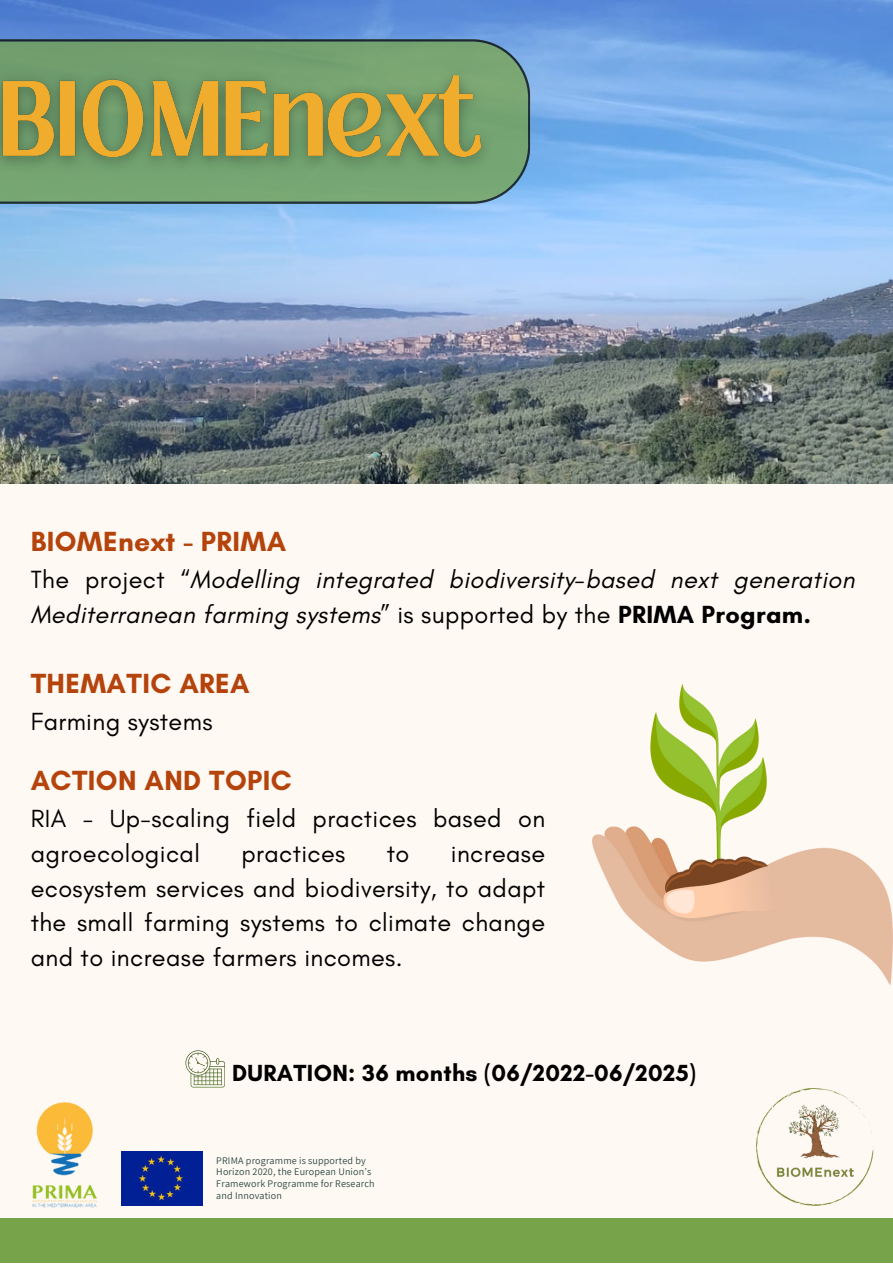
<style>
.page{position:relative;width:893px;height:1264px;background:#fff}
.page>*{position:absolute;margin:0;border:0;box-sizing:border-box;transform-origin:0 0}
.t1{font:700 28.2px "Glacial Indifference";letter-spacing:.015em;color:#b4430c}
.t2{font:25.2px/34.8px "Glacial Indifference";letter-spacing:.015em;color:#000}
.t3{font:italic 25.2px/34.8px "Glacial Indifference";letter-spacing:.015em;color:#000}
.t4{font:700 23.7px "Glacial Indifference";letter-spacing:.015em;color:#000}
.t5{font:10.05px/11.9px "Assistant";letter-spacing:.015em;color:#2b4743}
.s1{font-style:normal}
.s2{font-weight:700;font-style:normal}
</style>
<div class="page">
<div style="left:0;top:0;width:892px;height:1262px;background:#fff9f3"></div>
<img style="left:756px;top:1088px;width:117px;height:117px">
<img style="left:0;top:0;width:892px;height:483px">
<svg style="left:0;top:39px;width:530px;height:164px"></svg>
<img style="left:0;top:54px;width:503px;height:135px">
<img style="left:32px;top:1102px;width:101px;height:106px">
<img style="left:121px;top:1151px;width:82px;height:54px">
<div style="left:0;top:1217px;width:892px;height:45px;background:#77a34b"></div>
<img style="left:592px;top:684px;width:300px;height:300px">
<svg style="left:185px;top:1050px;width:40px;height:37px"></svg>
<p class="t1" style="left:31px;top:524px;width:257px">BIOMEnext - PRIMA</p>
<p class="t3" style="left:31px;top:562px;width:825px"><span class="s1">The project “</span>Modelling integrated biodiversity-based next generation<br>Mediterranean farming systems<span class="s1">” is supported by the</span> <span class="s2">PRIMA Program.</span></p>
<p class="t1" style="left:31px;top:666px;width:220px">THEMATIC AREA</p>
<p class="t2" style="left:31px;top:703px;width:183px">Farming systems</p>
<p class="t1" style="left:31px;top:763px;width:262px">ACTION AND TOPIC</p>
<p class="t2" style="left:31px;top:800px;width:516px">RIA - Up-scaling field practices based on agroecological</p>
<p class="t2" style="left:241px;top:835px;width:105px">practices</p>
<p class="t2" style="left:387px;top:835px;width:24px">to</p>
<p class="t2" style="left:31px;top:835px;width:516px;text-align:justify;text-indent:420px">increase ecosystem services and biodiversity, to adapt the small farming systems to climate change and to increase farmers incomes.</p>
<p class="t4" style="left:232px;top:1058px;width:465px">DURATION: 36 months (06/2022-06/2025)</p>
<p class="t5" style="left:216px;top:1153px;width:160px">PRIMA programme is supported by<br>Horizon 2020, the European Union’s<br>Framework Programme for Research and Innovation</p>
</div>
